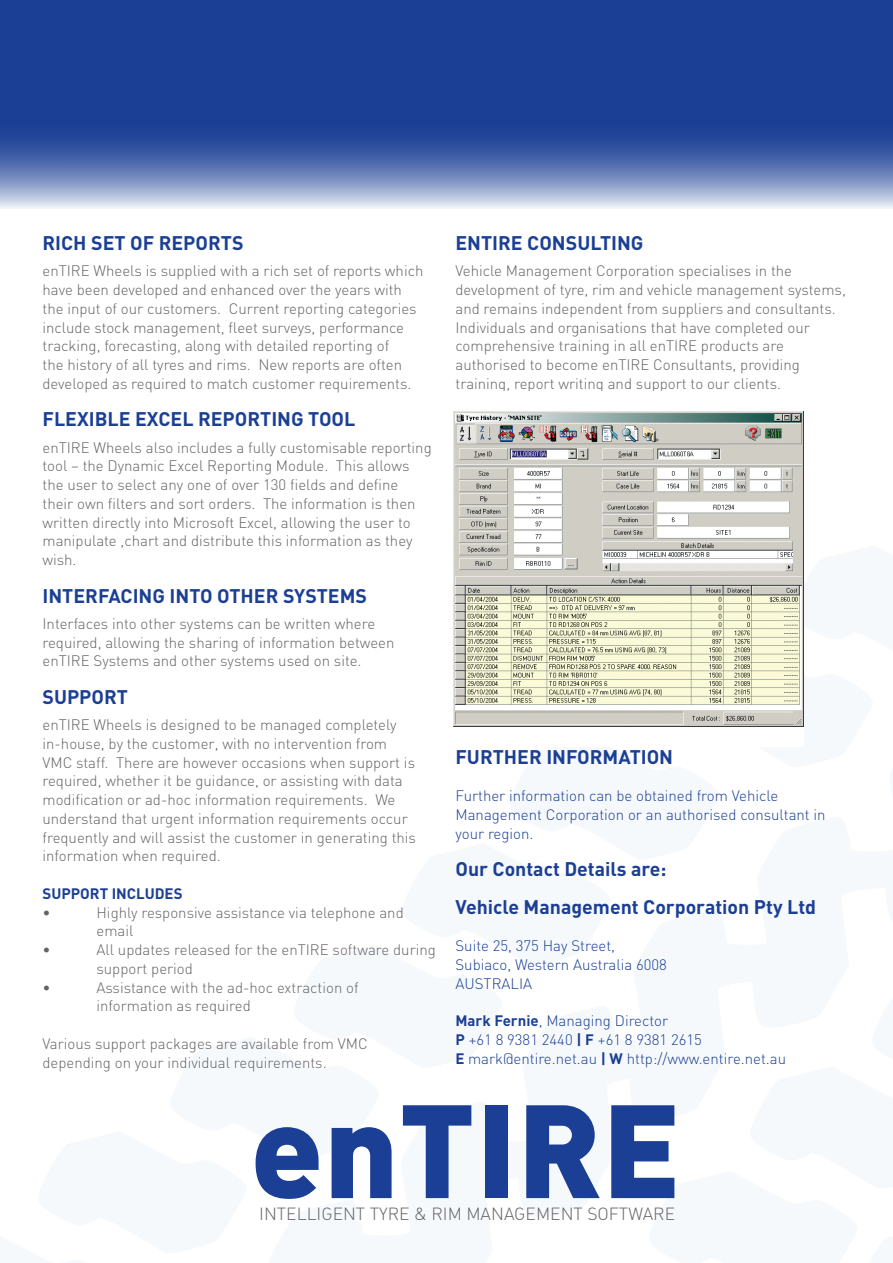
<style>
.page{position:relative;width:893px;height:1263px;background:#fff}
.page>*{position:absolute;margin:0;border:0;box-sizing:border-box;transform-origin:0 0}
.t1{font:130.35px "DIN Black Alternate";color:#1b3f94}
.t2{font:700 19.5px/37.5px "DIN";color:#1b3f94}
.t3{font:17.4px "DIN Light Alternate";color:#636366}
.t4{font:300 15px/18.8px "DIN";color:#636366}
.t5{font:300 15px/18.8px "DIN";color:#1b3f94}
.t6{font:700 15px "DIN";color:#1b3f94}
.s1{font-weight:700}
</style>
<div class="page">
<svg style="left:0;top:0;width:893px;height:208px;background:#3958a2"></svg>
<img style="left:453px;top:411px;width:351px;height:134px">
<svg style="left:453px;top:545px;width:351px;height:182px;background:#d5d5c2"></svg>
<h2 class="t2" style="left:43px;top:223px;width:203px">RICH SET OF REPORTS</h2>
<p class="t4" style="left:43px;top:261px;width:382px">enTIRE Wheels is supplied with a rich set of reports which have been developed and enhanced over the years with the input of our customers. Current reporting categories include stock management, fleet surveys, performance tracking, forecasting, along with detailed reporting of<br>the history of all tyres and rims. New reports are often developed as required to match customer requirements.</p>
<h2 class="t2" style="left:43px;top:400px;width:314px">FLEXI BLE EXCEL REPORTI NG TOOL</h2>
<p class="t4" style="left:43px;top:438px;width:391px">enTIRE Wheels also includes a fully customisable reporting tool – the Dynamic Excel Reporting Module. This allows the user to select any one of over 130 fields and define their own filters and sort orders. The information is then written directly into Microsoft Excel, allowing the user to manipulate ,chart and distribute this information as they wish.</p>
<h2 class="t2" style="left:43px;top:576px;width:326px">INTERFACI NG INTO OTHER SYSTEMS</h2>
<p class="t4" style="left:43px;top:614px;width:354px">Interfaces into other systems can be written where required, allowing the sharing of information between enTIRE Systems and other systems used on site.</p>
<h2 class="t2" style="left:43px;top:677px;width:87px">SUPPORT</h2>
<p class="t4" style="left:43px;top:715px;width:375px">enTIRE Wheels is designed to be managed completely in-house, by the customer, with no intervention from VMC staff. There are however occasions when support is required, whether it be guidance, or assisting with data modification or ad-hoc information requirements. We understand that urgent information requirements occur frequently and will assist the customer in generating this information when required.</p>
<p class="t6" style="left:43px;top:884px;width:142px">SUPPORT INCLUDES</p>
<p class="t4" style="left:43px;top:903px;width:10px">•</p>
<p class="t4" style="left:97px;top:903px;width:309px">Highly responsive assistance via telephone and email</p>
<p class="t4" style="left:43px;top:940px;width:10px">•</p>
<p class="t4" style="left:97px;top:940px;width:341px">All updates released for the enTIRE software during support period</p>
<p class="t4" style="left:43px;top:978px;width:10px">•</p>
<p class="t4" style="left:97px;top:978px;width:264px">Assistance with the ad-hoc extraction of information as required</p>
<p class="t4" style="left:43px;top:1034px;width:327px">Various support packages are available from VMC depending on your individual requirements.</p>
<h2 class="t2" style="left:455px;top:223px;width:190px">ENTIRE CONSULTI NG</h2>
<p class="t4" style="left:455px;top:261px;width:392px">Vehicle Management Corporation specialises in the development of tyre, rim and vehicle management systems, and remains independent from suppliers and consultants.<br>Individuals and organisations that have completed our comprehensive training in all enTIRE products are authorised to become enTIRE Consultants, providing training, report writing and support to our clients.</p>
<h2 class="t2" style="left:455px;top:737px;width:14px">FURTHER</h2>
<h2 class="t2" style="left:546px;top:737px;width:19px">INFOR</h2>
<h2 class="t2" style="left:603px;top:737px;width:58px">MATION</h2>
<p class="t5" style="left:455px;top:786px;width:372px">Further information can be obtained from Vehicle<br>Management Corporation or an authorised consultant in your region.</p>
<h2 class="t2" style="left:455px;top:850px;width:362px">OUR CONTACT DETAILS ARE:<br>VEHICLE MANAGEMENT CORPORATION PTY LTD</h2>
<p class="t5" style="left:455px;top:936px;width:213px">Suite 25, 375 Hay Street,<br>Subiaco, Western Australia 6008<br>AUSTRALIA</p>
<p class="t5" style="left:455px;top:1011px;width:332px"><span class="s1">MARK FERNIE</span>, Managing Director<br><span class="s1">P</span> +61 8 9381 2440 <span class="s1">| F</span> +61 8 9381 2615<br><span class="s1">E</span> mark@entire.net.au <span class="s1">| W</span> http://www.entire.net.au</p>
<h1 class="t1" style="left:251px;top:1064px;width:432px">enTIRE</h1>
<p class="t3" style="left:259px;top:1203px;width:417px">INTELLIGENT TYRE &amp; RIM MANAGEMENT SOFTWARE</p>
</div>
